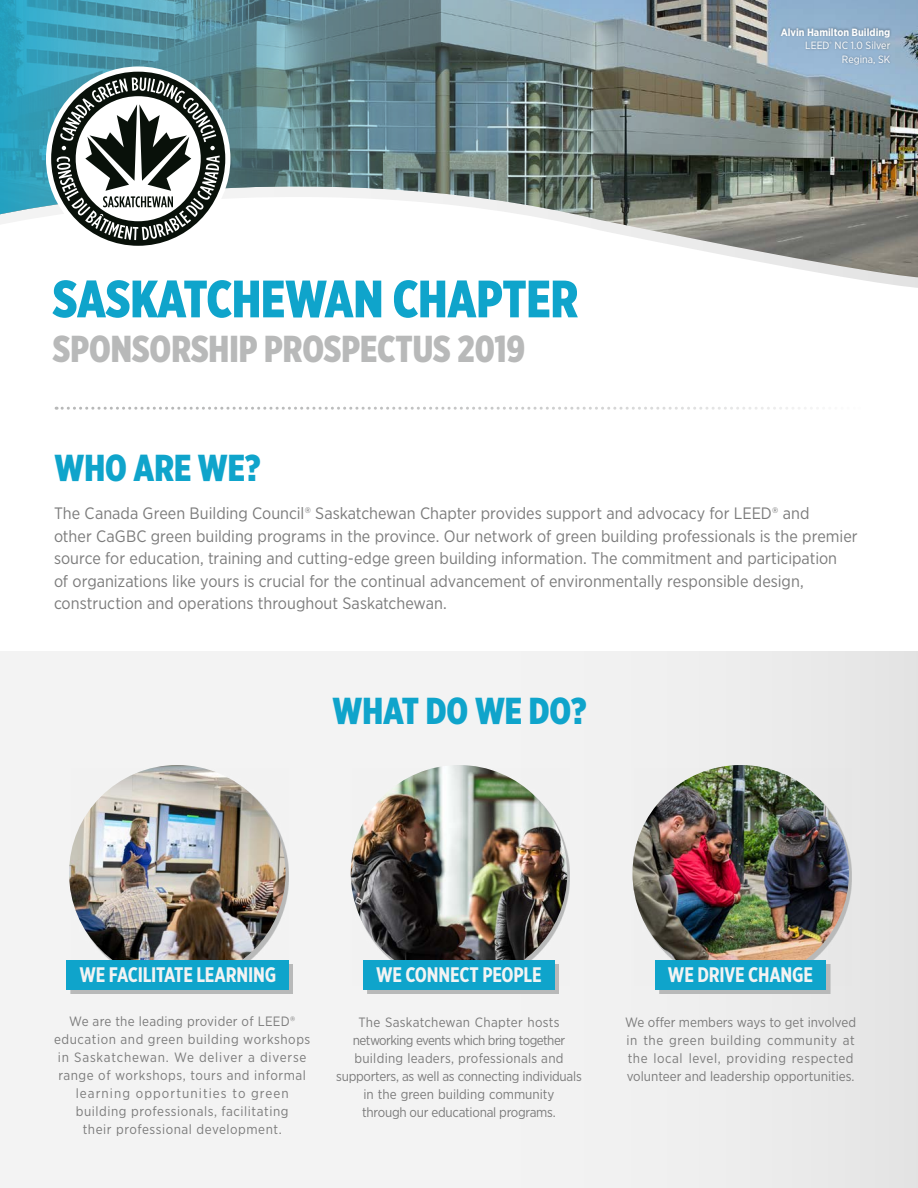
<style>
.page{position:relative;width:918px;height:1188px;background:#fff}
.page>*{position:absolute;margin:0;border:0;box-sizing:border-box;transform-origin:0 0}
.t1{font:900 52.5px "Gotham X Narrow";color:#0fa4cb}
.t2{font:900 37.5px "Gotham X Narrow";color:#b8b9b9}
.t3{font:900 37.5px "Gotham X Narrow";color:#0fa4cb}
.t4{font:700 21px "Gotham X Narrow";letter-spacing:-.01em;color:#f3f3f3}
.t5{font:16.5px/22.5px "Gotham Narrow";color:#7c7c7c}
.t6{font:13.5px/18px "Gotham Narrow";letter-spacing:.04em;color:#7c7c7c;text-align:center}
.t7{font:13.5px/18px "Gotham Narrow";letter-spacing:-.02em;color:#7c7c7c;text-align:center}
.t8{font:13.5px/18px "Gotham Narrow";color:#7c7c7c}
.t9{font:10.5px/13.5px "Gotham Narrow";color:#fff;text-align:right}
.s1{font-weight:700}
</style>
<div class="page">
<img style="left:0;top:0;width:918px;height:277px">
<div style="left:46px;top:66px;width:184px;height:185px;background:#fff;border-radius:50%"></div>
<svg style="left:51px;top:72px;width:174px;height:174px"></svg>
<div style="left:0;top:651px;width:918px;height:536px;background:#f3f3f3"></div>
<div style="left:296px;top:651px;width:622px;height:537px;background:linear-gradient(to right,#f6f6f6,#e7e7e7)"></div>
<svg style="left:71px;top:768px;width:217px;height:193px"></svg>
<img style="left:69px;top:765px;width:217px;height:216px;border-radius:108px">
<svg style="left:353px;top:768px;width:217px;height:217px"></svg>
<img style="left:351px;top:765px;width:216px;height:216px;border-radius:108px">
<svg style="left:634px;top:768px;width:218px;height:217px;fill:#e8e8e8"></svg>
<img style="left:632px;top:765px;width:217px;height:216px;border-radius:108px">
<div style="left:71px;top:964px;width:222px;height:29px;background:#b8b9b9"></div>
<div style="left:67px;top:961px;width:222px;height:29px;background:#0fa4cb"></div>
<div style="left:367px;top:964px;width:192px;height:29px;background:#b8b9b9"></div>
<div style="left:363px;top:961px;width:192px;height:29px;background:#0fa4cb"></div>
<div style="left:659px;top:964px;width:171px;height:29px;background:#b8b9b9"></div>
<div style="left:655px;top:961px;width:171px;height:29px;background:#0fa4cb"></div>
<svg style="left:56px;top:407px;width:756px;height:3px"></svg>
<div style="left:779px;top:26px;width:114px;height:40px;background:#000;opacity:.3"></div>
<h1 class="t1" style="left:53px;top:266px;width:527px">SASKATCHEWAN CHAPTER</h1>
<h2 class="t2" style="left:53px;top:326px;width:474px">SPONSORSHIP PROSPECTUS 2019</h2>
<h2 class="t3" style="left:55px;top:445px;width:208px">WHO ARE WE?</h2>
<p class="t9" style="left:781px;top:25px;width:111px"><span class="s1">Alvin Hamilton Building<br></span>LEED<sup>®</sup> NC 1.0 Silver<br>Regina, SK</p>
<p class="t5" style="left:54px;top:502px;width:805px">The Canada Green Building Council® Saskatchewan Chapter provides support and advocacy for LEED® and<br>other CaGBC green building programs in the province. Our network of green building professionals is the premier source for education, training and cutting-edge green building information. The commitment and participation<br>of organizations like yours is crucial for the continual advancement of environmentally responsible design, construction and operations throughout Saskatchewan.</p>
<h2 class="t3" style="left:333px;top:688px;width:255px">WHAT DO WE DO?</h2>
<p class="t4" style="left:79px;top:961px;width:198px">WE FACILITATE LEARNING</p>
<p class="t4" style="left:376px;top:961px;width:167px">WE CONNECT PEOPLE</p>
<p class="t4" style="left:668px;top:961px;width:147px">WE DRIVE CHANGE</p>
<p class="t6" style="left:54px;top:1012px;width:258px">We are the leading provider of LEED® education and green building workshops in Saskatchewan. We deliver a diverse range of workshops, tours and informal learning opportunities to green building professionals, facilitating<br>their professional development.</p>
<p class="t7" style="left:336px;top:1013px;width:247px">The Saskatchewan Chapter hosts networking events which bring together building leaders, professionals and supporters, as well as connecting individuals in the green building community<br>through our educational programs.</p>
<p class="t8" style="left:625px;top:1013px;width:232px">We offer members ways to get involved in the green building community at the local level, providing respected volunteer and leadership opportunities.</p>
</div>
